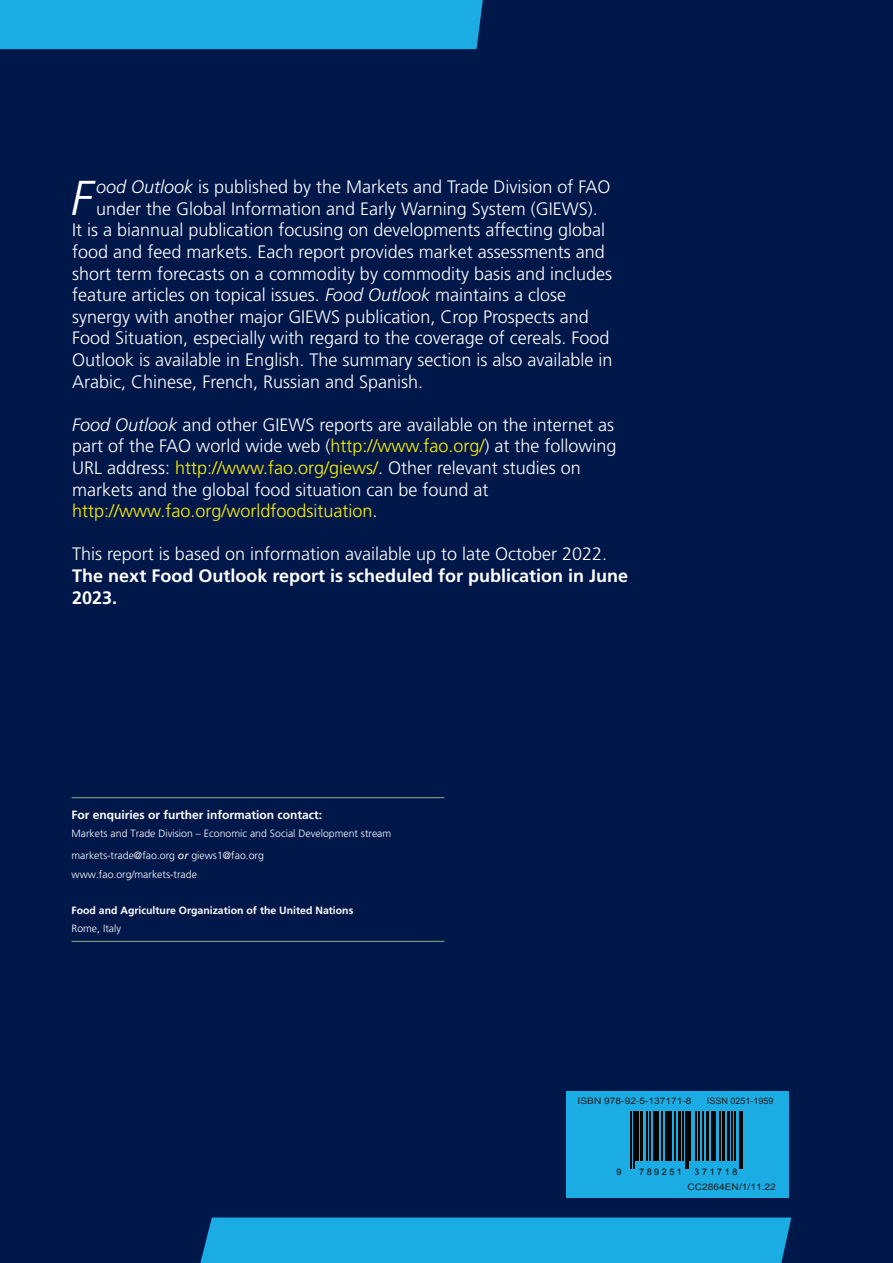
<style>
.page{position:relative;width:893px;height:1263px;background:#00174a}
.page>*{position:absolute;margin:0;border:0;box-sizing:border-box;transform-origin:0 0}
.t1{font:italic 300 48.9px "Frutiger LT Std";color:#fff}
.t2{font:300 18px/21.6px "Frutiger LT Std";color:#fff}
.t3{font:700 18px/21.6px "Frutiger LT Std";color:#fff}
.t4{font:700 12px "Frutiger LT Std";color:#fff}
.t5{font:300 10.5px/21.6px "Frutiger LT Std";color:#fff}
.t6{font:700 10.5px "Frutiger LT Std";color:#fff}
.t7{font:9px "Arial";color:#211d1e;scale:1.13 1}
.t8{font:9px "Arial";color:#231f20}
.t9{font:9px "Arial";letter-spacing:.28em;color:#050504}
.s1{font-style:italic}
.s2{color:#fff101}
.s3{font-weight:400;font-style:italic}
</style>
<div class="page">
<div style="left:0;top:0;width:483px;height:49px;background:#1bace3"></div>
<div style="left:200px;top:1217px;width:591px;height:46px;background:#1bace3"></div>
<hr style="left:72px;top:797px;width:372px;height:1px;background:#94af85">
<hr style="left:72px;top:941px;width:372px;height:1px;background:#94af85">
<div style="left:566px;top:1091px;width:223px;height:107px;background:#1bace3"></div>
<hr style="left:631px;top:1111px;width:1px;height:58px;background:#050504">
<hr style="left:633px;top:1111px;width:1px;height:58px;background:#050504">
<hr style="left:635px;top:1111px;width:4px;height:49px;background:#050504">
<hr style="left:640px;top:1111px;width:2px;height:49px;background:#050504">
<hr style="left:646px;top:1111px;width:1px;height:49px;background:#050504">
<hr style="left:649px;top:1111px;width:2px;height:49px;background:#050504">
<hr style="left:653px;top:1111px;width:1px;height:49px;background:#050504">
<hr style="left:655px;top:1111px;width:4px;height:49px;background:#050504">
<hr style="left:661px;top:1111px;width:1px;height:49px;background:#050504">
<hr style="left:665px;top:1111px;width:2px;height:49px;background:#050504">
<hr style="left:668px;top:1111px;width:4px;height:49px;background:#050504">
<hr style="left:674px;top:1111px;width:1px;height:49px;background:#050504">
<hr style="left:678px;top:1111px;width:2px;height:49px;background:#050504">
<hr style="left:683px;top:1111px;width:1px;height:49px;background:#050504">
<hr style="left:685px;top:1111px;width:1px;height:58px;background:#050504">
<hr style="left:687px;top:1111px;width:1px;height:58px;background:#050504">
<hr style="left:690px;top:1111px;width:1px;height:49px;background:#050504">
<hr style="left:695px;top:1111px;width:2px;height:49px;background:#050504">
<hr style="left:698px;top:1111px;width:1px;height:49px;background:#050504">
<hr style="left:703px;top:1111px;width:1px;height:49px;background:#050504">
<hr style="left:706px;top:1111px;width:2px;height:49px;background:#050504">
<hr style="left:711px;top:1111px;width:2px;height:49px;background:#050504">
<hr style="left:714px;top:1111px;width:2px;height:49px;background:#050504">
<hr style="left:719px;top:1111px;width:1px;height:49px;background:#050504">
<hr style="left:723px;top:1111px;width:2px;height:49px;background:#050504">
<hr style="left:727px;top:1111px;width:3px;height:49px;background:#050504">
<hr style="left:731px;top:1111px;width:1px;height:49px;background:#050504">
<hr style="left:734px;top:1111px;width:2px;height:49px;background:#050504">
<hr style="left:739px;top:1111px;width:1px;height:58px;background:#050504">
<hr style="left:742px;top:1111px;width:1px;height:58px;background:#050504">
<h1 class="t1" style="left:71px;top:170px;width:23px">F</h1>
<p class="t2" style="left:96px;top:176px;width:516px"><span class="s1">ood Outlook</span> is published by the Markets and Trade Division of FAO</p>
<p class="t2" style="left:96px;top:198px;width:503px">under the Global Information and Early Warning System (GIEWS).</p>
<p class="t2" style="left:72px;top:220px;width:534px">It is a biannual publication focusing on developments affecting global</p>
<p class="t2" style="left:72px;top:241px;width:534px">food and feed markets. Each report provides market assessments and</p>
<p class="t2" style="left:72px;top:263px;width:541px">short term forecasts on a commodity by commodity basis and includes</p>
<p class="t2" style="left:72px;top:284px;width:495px">feature articles on topical issues. <span class="s1">Food Outlook</span> maintains a close</p>
<p class="t2" style="left:72px;top:306px;width:518px">synergy with another major GIEWS publication, Crop Prospects and</p>
<p class="t2" style="left:72px;top:328px;width:539px">Food Situation, especially with regard to the coverage of cereals. Food</p>
<p class="t2" style="left:72px;top:349px;width:542px">Outlook is available in English. The summary section is also available in</p>
<p class="t2" style="left:72px;top:371px;width:352px">Arabic, Chinese, French, Russian and Spanish.</p>
<p class="t2" style="left:72px;top:414px;width:546px"><span class="s1">Food Outlook</span> and other GIEWS reports are available on the internet as part of the FAO world wide web (<span class="s2">http://www.fao.org/</span>) at the following URL address: <span class="s2">http://www.fao.org/giews/</span>. Other relevant studies on markets and the global food situation can be found at <span class="s2">http://www.fao.org/worldfoodsituation</span>.</p>
<p class="t2" style="left:72px;top:544px;width:536px">This report is based on information available up to late October 2022.</p>
<p class="t3" style="left:72px;top:565px;width:557px">The next Food Outlook report is scheduled for publication in June<br>2023.</p>
<p class="t4" style="left:72px;top:808px;width:252px">For enquiries or further information contact:</p>
<p class="t5" style="left:72px;top:823px;width:321px">Markets and Trade Division – Economic and Social Development stream markets-trade@fao.org <span class="s3">or</span> giews1@fao.org</p>
<p class="t5" style="left:72px;top:864px;width:127px">www.fao.org/markets-trade</p>
<p class="t6" style="left:72px;top:905px;width:283px">Food and Agriculture Organization of the United Nations</p>
<p class="t5" style="left:72px;top:918px;width:51px">Rome, Italy</p>
<p class="t7" style="left:578px;top:1095px;width:102px">ISBN 978-92-5-137171-8</p>
<p class="t8" style="left:707px;top:1095px;width:68px">ISSN 0251-1959</p>
<p class="t9" style="left:616px;top:1166px;width:7px">9</p>
<p class="t9" style="left:639px;top:1166px;width:44px">789251</p>
<p class="t9" style="left:695px;top:1166px;width:44px">371718</p>
<p class="t7" style="left:687px;top:1180px;width:80px">CC2864EN/1/11.22</p>
</div>
